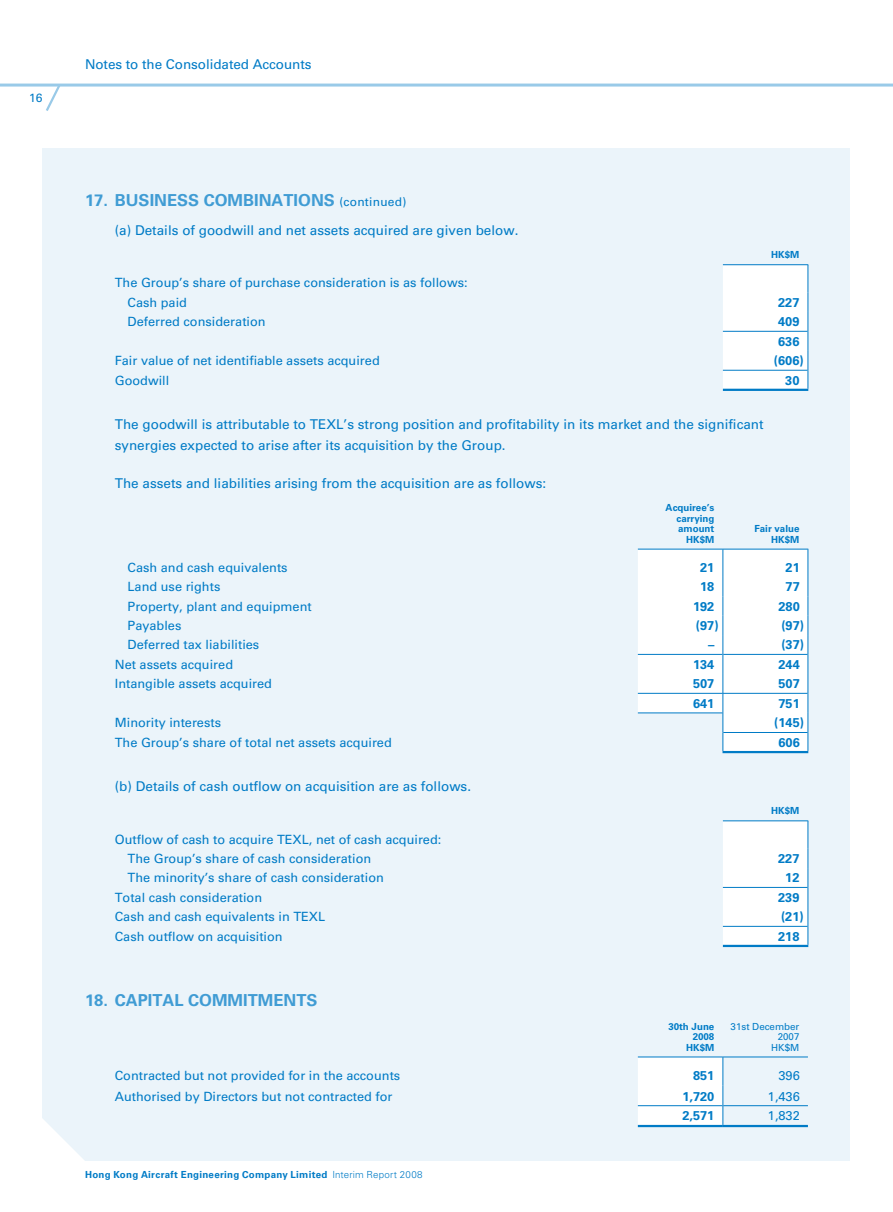
<style>
.page{position:relative;width:893px;height:1212px;background:#fff}
.page>*{position:absolute;margin:0;border:0;box-sizing:border-box;transform-origin:0 0}
.t1{font:700 16.5px "Univers";color:#409cd4}
.t2{font:13.5px/21px "Univers";color:#007bc6}
.t3{font:12.75px/19.4px "Univers";color:#007bc6}
.t4{font:700 12.75px/19.6px "Univers";color:#007bc6}
.t5{font:12px "Univers";color:#007bc6}
.t6{font:700 9.75px/10.5px "Univers";color:#007bc6;text-align:right}
.t7{font:700 9.75px "Univers";letter-spacing:.03em;color:#007bc6}
.t8{font:9.75px/10.5px "Univers";color:#007bc6;text-align:right}
.s1{font-weight:400;font-size:12px;color:#007bc6}
.s2{font-weight:300}
</style>
<div class="page">
<div style="left:43px;top:149px;width:807px;height:1012px;background:#ebf4fa"></div>
<svg style="left:42px;top:1097px;width:43px;height:64px"></svg>
<svg style="left:44px;top:83px;width:19px;height:28px"></svg>
<hr style="left:0;top:84px;width:893px;height:3px;background:#99cae8">
<div style="left:723px;top:265px;width:85px;height:124px;background:#fff"></div>
<hr style="left:723px;top:264px;width:85px;height:1px;background:#007bc6">
<hr style="left:723px;top:389px;width:85px;height:2px;background:#007bc6">
<hr style="left:723px;top:370px;width:84px;height:1px;background:#007bc6">
<hr style="left:723px;top:331px;width:84px;height:1px;background:#007bc6">
<hr style="left:722px;top:751px;width:86px;height:2px;background:#007bc6">
<svg style="left:638px;top:549px;width:170px;height:203px;background:#f6fafc"></svg>
<div style="left:723px;top:821px;width:85px;height:124px;background:#fff"></div>
<hr style="left:723px;top:820px;width:85px;height:1px;background:#007bc6">
<hr style="left:723px;top:945px;width:85px;height:2px;background:#007bc6">
<hr style="left:723px;top:926px;width:84px;height:1px;background:#007bc6">
<hr style="left:723px;top:887px;width:84px;height:1px;background:#007bc6">
<hr style="left:723px;top:1105px;width:85px;height:1px;background:#007bc6">
<hr style="left:638px;top:1125px;width:85px;height:2px;background:#007bc6">
<hr style="left:723px;top:1125px;width:85px;height:2px;background:#007bc6">
<div style="left:638px;top:1058px;width:85px;height:68px;background:#fff"></div>
<hr style="left:638px;top:1057px;width:85px;height:1px;background:#007bc6">
<hr style="left:723px;top:1057px;width:85px;height:1px;background:#007bc6">
<p class="t5" style="left:29px;top:91px;width:15px">1 6</p>
<p class="t2" style="left:85px;top:54px;width:228px">Notes to the Consolidated Accounts</p>
<p class="t1" style="left:85px;top:190px;width:323px">17. Business combinations <span class="s1">(continued)</span></p>
<p class="t2" style="left:115px;top:220px;width:405px">(a) Details of goodwill and net assets acquired are given below.</p>
<p class="t3" style="left:128px;top:273px;width:342px;text-indent:-13px">The Group’s share of purchase consideration is as follows:<br>Cash paid</p>
<p class="t6" style="left:771px;top:250px;width:30px">HK$M</p>
<p class="t4" style="left:778px;top:293px;width:23px">227</p>
<p class="t3" style="left:128px;top:312px;width:140px">Deferred consideration</p>
<p class="t4" style="left:778px;top:312px;width:23px">409<br>636</p>
<p class="t3" style="left:115px;top:351px;width:266px">Fair value of net identifiable assets acquired</p>
<p class="t4" style="left:774px;top:351px;width:31px">(606)</p>
<p class="t3" style="left:115px;top:371px;width:56px">Goodwill</p>
<p class="t4" style="left:785px;top:370px;width:16px">30</p>
<p class="t2" style="left:115px;top:414px;width:650px">The goodwill is attributable to TEXL’s strong position and profitability in its market and the significant synergies expected to arise after its acquisition by the Group.</p>
<p class="t2" style="left:115px;top:473px;width:433px">The assets and liabilities arising from the acquisition are as follows:</p>
<p class="t6" style="left:666px;top:503px;width:50px">Acquiree’s carrying amount<br>HK$M</p>
<p class="t6" style="left:754px;top:524px;width:46px">Fair value<br>HK$M</p>
<p class="t3" style="left:128px;top:558px;width:162px">Cash and cash equivalents</p>
<p class="t4" style="left:700px;top:558px;width:16px">21</p>
<p class="t4" style="left:786px;top:558px;width:16px">21</p>
<p class="t3" style="left:128px;top:577px;width:94px">Land use rights</p>
<p class="t4" style="left:700px;top:577px;width:16px">18</p>
<p class="t4" style="left:786px;top:577px;width:16px">77</p>
<p class="t3" style="left:128px;top:596px;width:186px">Property, plant and equipment</p>
<p class="t4" style="left:693px;top:596px;width:23px">192</p>
<p class="t4" style="left:778px;top:596px;width:23px">280</p>
<p class="t3" style="left:128px;top:616px;width:55px">Payables</p>
<p class="t4" style="left:696px;top:616px;width:24px">(97)</p>
<p class="t4" style="left:781px;top:616px;width:24px">(97)</p>
<p class="t3" style="left:128px;top:635px;width:133px">Deferred tax liabilities</p>
<p class="t4" style="left:708px;top:635px;width:8px">–</p>
<p class="t4" style="left:781px;top:635px;width:24px">(37)</p>
<p class="t3" style="left:115px;top:655px;width:120px">Net assets acquired</p>
<p class="t4" style="left:693px;top:655px;width:23px">134</p>
<p class="t4" style="left:778px;top:655px;width:23px">244</p>
<p class="t3" style="left:115px;top:674px;width:159px">Intangible assets acquired</p>
<p class="t4" style="left:693px;top:674px;width:23px">507</p>
<p class="t4" style="left:778px;top:674px;width:23px">507</p>
<p class="t4" style="left:693px;top:693px;width:23px">641</p>
<p class="t4" style="left:778px;top:693px;width:23px">751</p>
<p class="t3" style="left:115px;top:713px;width:108px">Minority interests</p>
<p class="t4" style="left:774px;top:713px;width:31px">(145)</p>
<p class="t3" style="left:115px;top:733px;width:279px">The Group’s share of total net assets acquired</p>
<p class="t4" style="left:778px;top:733px;width:23px">606</p>
<p class="t2" style="left:115px;top:776px;width:358px">(b) Details of cash outflow on acquisition are as follows.</p>
<p class="t6" style="left:771px;top:806px;width:30px">HK$M</p>
<p class="t3" style="left:128px;top:829px;width:315px;text-indent:-13px">Outflow of cash to acquire TEXL, net of cash acquired:<br>The Group’s share of cash consideration</p>
<p class="t4" style="left:778px;top:849px;width:23px">227</p>
<p class="t3" style="left:128px;top:868px;width:258px">The minority’s share of cash consideration</p>
<p class="t4" style="left:785px;top:868px;width:16px">12</p>
<p class="t3" style="left:115px;top:888px;width:149px">Total cash consideration</p>
<p class="t4" style="left:778px;top:888px;width:23px">239</p>
<p class="t3" style="left:115px;top:907px;width:212px">Cash and cash equivalents in TEXL</p>
<p class="t4" style="left:781px;top:907px;width:24px">(21)</p>
<p class="t3" style="left:115px;top:927px;width:169px">Cash outflow on acquisition</p>
<p class="t4" style="left:778px;top:926px;width:23px">218</p>
<p class="t1" style="left:85px;top:991px;width:234px">18. Capital comm itments</p>
<p class="t6" style="left:668px;top:1021px;width:48px">30th June<br>2008<br>HK$M</p>
<p class="t8" style="left:731px;top:1021px;width:70px">31 st December<br>2007<br>HK$M</p>
<p class="t3" style="left:115px;top:1066px;width:287px">Contracted but not provided for in the accounts</p>
<p class="t4" style="left:693px;top:1066px;width:23px">851</p>
<p class="t3" style="left:778px;top:1066px;width:23px">396</p>
<p class="t3" style="left:115px;top:1086px;width:279px">Authorised by Directors but not contracted for</p>
<p class="t4" style="left:682px;top:1086px;width:33px">1,720</p>
<p class="t3" style="left:768px;top:1086px;width:33px">1 ,436</p>
<p class="t4" style="left:682px;top:1106px;width:33px">2,571</p>
<p class="t3" style="left:768px;top:1106px;width:33px">1 ,832</p>
<p class="t7" style="left:85px;top:1169px;width:339px">Hong Kong Aircraft Engineering Company Limited <span class="s2">Interim Report 2008</span></p>
</div>
